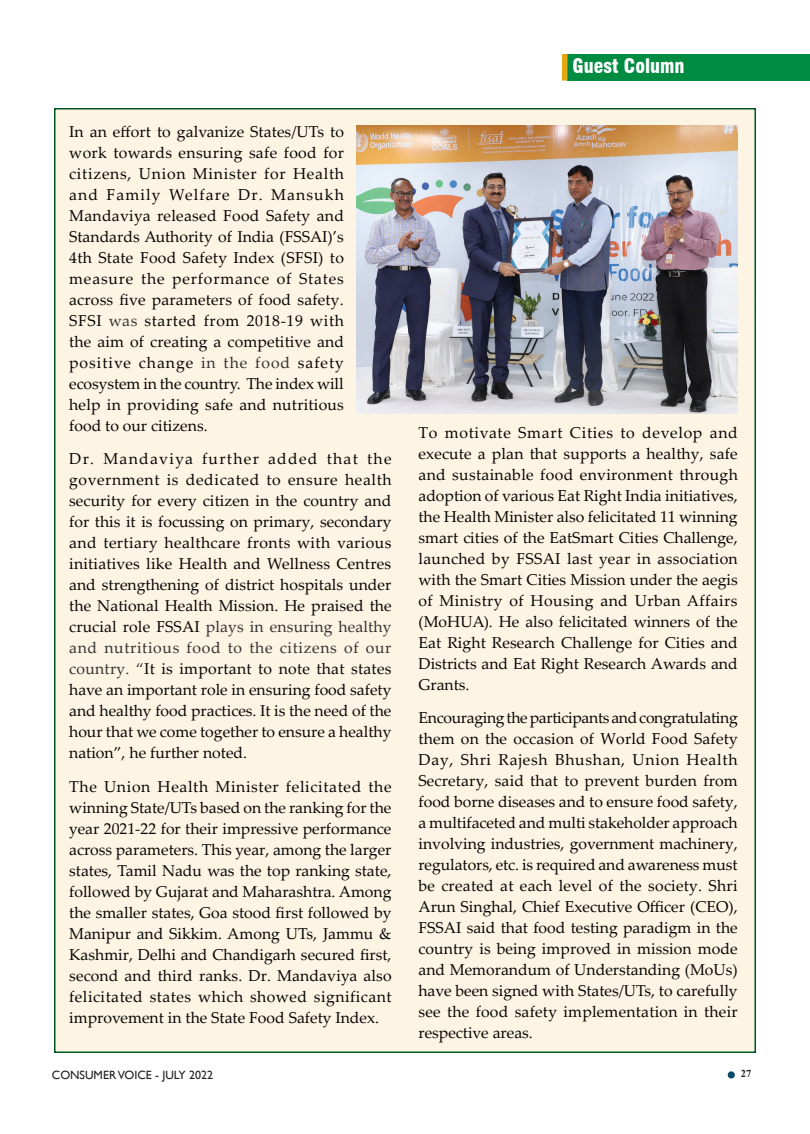
<style>
.page{position:relative;width:810px;height:1134px;background:#fff}
.page>*{position:absolute;margin:0;border:0;box-sizing:border-box;transform-origin:0 0}
.t1{font:900 condensed 19.5px "Swiss 721 BT";color:#fff}
.t2{font:15.75px/21px "Palatino Linotype";color:#040503;text-align:justify}
.t3{font:12px "Gill Sans";color:#231f20}
.t4{font:700 10.5px "Times New Roman";color:#231f20}
.s1{color:#313232}
</style>
<div class="page">
<div style="left:567px;top:54px;width:243px;height:27px;background:#008b43"></div>
<div style="left:562px;top:54px;width:5px;height:27px;background:#e5a710"></div>
<div style="left:728px;top:1071px;width:7px;height:7px;background:#074969;border-radius:50%"></div>
<div style="left:54px;top:108px;width:702px;height:945px;background:#fef4e4;border:2px solid #005824"></div>
<img style="left:357px;top:125px;width:381px;height:289px">
<p class="t2" style="left:69px;top:120px;width:276px">In an effort to galvanize States/UTs to work towards ensuring safe food for citizens, Union Minister for Health and Family Welfare Dr. Mansukh Mandaviya released Food Safety and Standards Authority of India (FSSAI)’s 4th State Food Safety Index (SFSI) to measure the performance of States across five parameters of food safety.<br>SFSI <span class="s1">was</span> started from 2018-19 with the aim of creating a competitive and positive change <span class="s1">in the food</span> safety ecosystem in the country. The index will help in providing safe and nutritious food to our citizens.</p>
<p class="t2" style="left:69px;top:448px;width:324px">Dr. Mandaviya further added that the government is dedicated to ensure health security for every citizen in the country and for this it is focussing on primary, secondary and tertiary healthcare fronts with various initiatives like Health and Wellness Centres and strengthening of district hospitals under the National Health Mission. He praised the crucial role FSSAI <span class="s1">plays in ensuring healthy and nutritious food to the citizens of our country. “</span>It is important to note that states have an important role in ensuring food safety and healthy food practices. It is the need of the hour that we come together to ensure a healthy nation”, he further noted.</p>
<p class="t2" style="left:69px;top:776px;width:324px">The Union Health Minister felicitated the winning State/UTs based on the ranking for the year 2021-22 for their impressive performance across parameters. This year, among the larger states, Tamil Nadu was the top ranking state, followed by Gujarat and Maharashtra. Among the smaller states, Goa stood first followed by Manipur and Sikkim. Among UTs, Jammu &amp; Kashmir, Delhi and Chandigarh secured first, second and third ranks. Dr. Mandaviya also felicitated states which showed significant improvement in the State Food Safety Index.</p>
<p class="t1" style="left:572px;top:54px;width:114px">Guest Column</p>
<p class="t2" style="left:418px;top:421px;width:321px">To motivate Smart Cities to develop and execute a plan that supports a healthy, safe and sustainable food environment through adoption of various Eat Right India initiatives, the Health Minister also felicitated 11 winning smart cities of the EatSmart Cities Challenge, launched by FSSAI last year in association with the Smart Cities Mission under the aegis of Ministry of Housing and Urban Affairs (MoHUA). He also felicitated winners of the Eat Right Research Challenge for Cities and Districts and Eat Right Research Awards and Grants.</p>
<p class="t2" style="left:418px;top:707px;width:321px">Encouraging the participants and congratulating them on the occasion of World Food Safety Day, Shri Rajesh Bhushan, Union Health Secretary, said that to prevent burden from food borne diseases and to ensure food safety, a multifaceted and multi stakeholder approach involving industries, government machinery, regulators, etc. is required and awareness must be created at each level of the society. Shri Arun Singhal, Chief Executive Officer (CEO), FSSAI said that food testing paradigm in the country is being improved in mission mode and Memorandum of Understanding (MoUs) have been signed with States/UTs, to carefully see the food safety implementation in their respective areas.</p>
<p class="t3" style="left:52px;top:1068px;width:163px">CONSUMER VOICE - july 2022</p>
<p class="t4" style="left:741px;top:1066px;width:12px">27</p>
</div>
